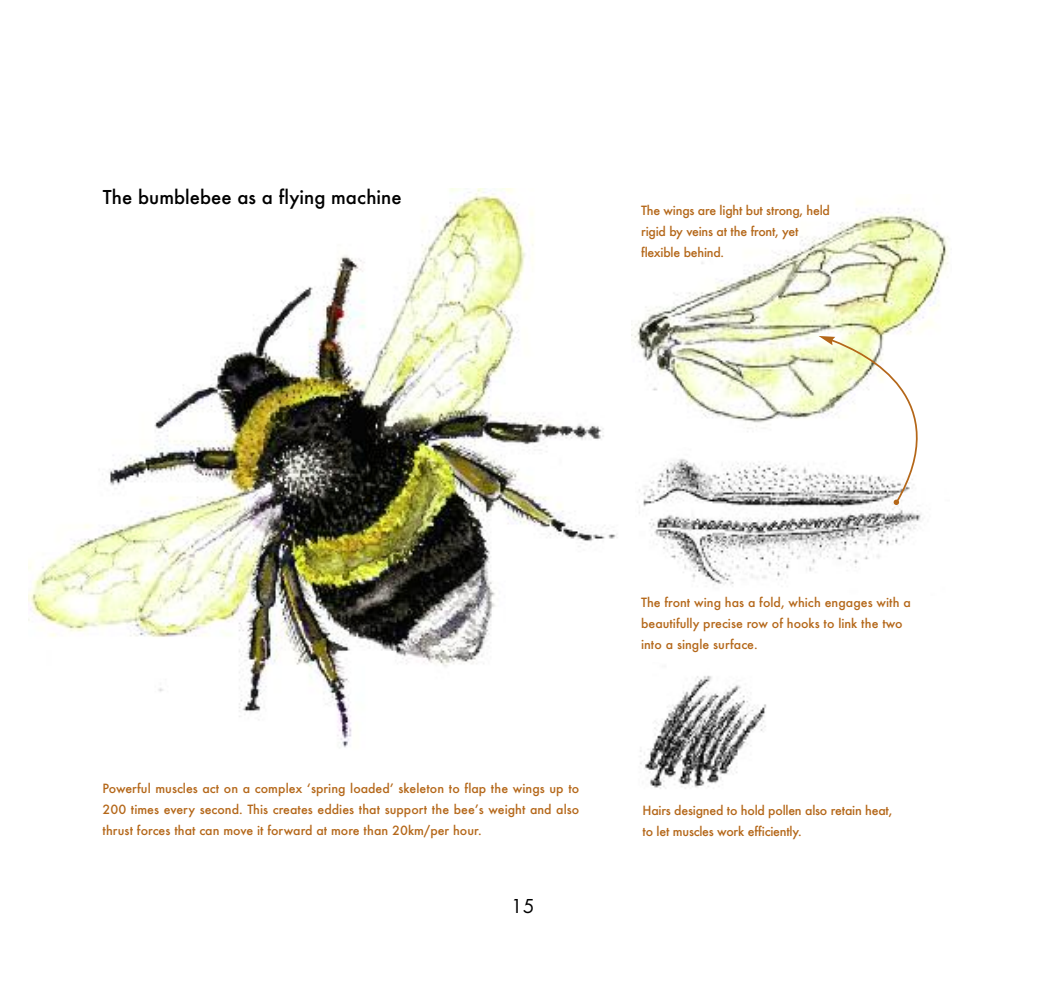
<style>
.page{position:relative;width:1042px;height:993px;background:#fff}
.page>*{position:absolute;margin:0;border:0;box-sizing:border-box;transform-origin:0 0}
.t1{font:500 21px "Futura T";color:#000}
.t2{font:21px "Futura T";color:#000}
.t3{font:500 14px/21px "Futura T";letter-spacing:-.005em;color:#b46719}
</style>
<div class="page">
<img style="left:29px;top:188px;width:587px;height:560px">
<img style="left:640px;top:675px;width:127px;height:114px">
<img style="left:637px;top:459px;width:285px;height:127px">
<img style="left:631px;top:208px;width:318px;height:224px">
<svg style="left:818px;top:336px;width:131px;height:169px"></svg>
<h1 class="t1" style="left:103px;top:185px;width:300px">The bumblebee as a flying machine</h1>
<p class="t3" style="left:641px;top:199px;width:190px">The wings are light but strong, held rigid by veins at the front, yet flexible behind.</p>
<p class="t3" style="left:102px;top:777px;width:478px;text-align:justify">Powerful muscles act on a complex ‘spring loaded’ skeleton to flap the wings up to 200 times every second. This creates eddies that support the bee’s weight and also thrust forces that can move it forward at more than 20km/per hour.</p>
<h1 class="t2" style="left:511px;top:893px;width:25px">15</h1>
<p class="t3" style="left:641px;top:592px;width:271px">The front wing has a fold, which engages with a beautifully precise row of hooks to link the two into a single surface.</p>
<p class="t3" style="left:642px;top:799px;width:251px">Hairs designed to hold pollen also retain heat, to let muscles work efficiently.</p>
</div>
